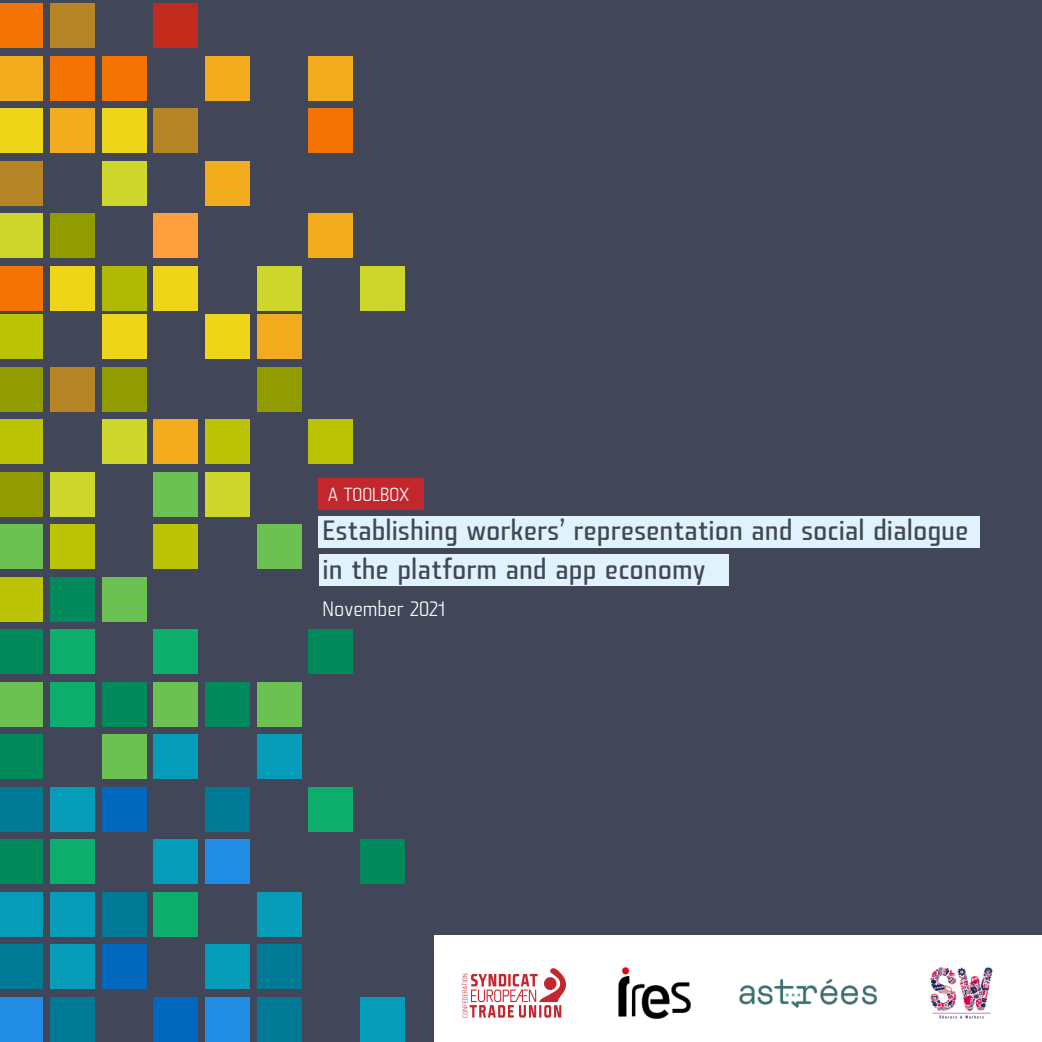
<style>
.page{position:relative;width:1042px;height:1042px;background:#414658}
.page>*{position:absolute;margin:0;border:0;box-sizing:border-box;transform-origin:0 0}
.t1{font:27.12px/38.7px "Fishmonger MR";color:#414658}
.t2{font:20.12px "Fishmonger ML";color:#fff}
.t3{font:18.38px "Fishmonger ML";color:#fff}
</style>
<div class="page">
<div style="left:360px;top:997px;width:45px;height:44px;background:#059cba"></div>
<div style="left:257px;top:997px;width:44px;height:44px;background:#007a94"></div>
<div style="left:205px;top:997px;width:45px;height:44px;background:#218ce3"></div>
<div style="left:154px;top:997px;width:44px;height:44px;background:#0069bd"></div>
<div style="left:50px;top:997px;width:44px;height:44px;background:#007a94"></div>
<div style="left:0;top:997px;width:43px;height:44px;background:#218ce3"></div>
<div style="left:205px;top:944px;width:45px;height:44px;background:#059cba"></div>
<div style="left:257px;top:944px;width:44px;height:44px;background:#007a94"></div>
<div style="left:102px;top:944px;width:44px;height:44px;background:#0069bd"></div>
<div style="left:50px;top:944px;width:44px;height:44px;background:#059cba"></div>
<div style="left:0;top:944px;width:43px;height:44px;background:#007a94"></div>
<div style="left:0;top:892px;width:43px;height:44px;background:#059cba"></div>
<div style="left:102px;top:892px;width:44px;height:44px;background:#007a94"></div>
<div style="left:154px;top:892px;width:44px;height:44px;background:#0dad6b"></div>
<div style="left:257px;top:892px;width:44px;height:44px;background:#059cba"></div>
<div style="left:0;top:839px;width:43px;height:45px;background:#008a5c"></div>
<div style="left:50px;top:839px;width:44px;height:45px;background:#0dad6b"></div>
<div style="left:154px;top:839px;width:44px;height:45px;background:#059cba"></div>
<div style="left:205px;top:839px;width:45px;height:45px;background:#218ce3"></div>
<div style="left:360px;top:839px;width:45px;height:45px;background:#008a5c"></div>
<div style="left:0;top:787px;width:43px;height:44px;background:#007a94"></div>
<div style="left:50px;top:787px;width:44px;height:44px;background:#059cba"></div>
<div style="left:102px;top:787px;width:44px;height:44px;background:#0069bd"></div>
<div style="left:308px;top:787px;width:45px;height:44px;background:#0dad6b"></div>
<div style="left:0;top:734px;width:43px;height:45px;background:#008a5c"></div>
<div style="left:102px;top:734px;width:44px;height:45px;background:#6bc252"></div>
<div style="left:154px;top:734px;width:44px;height:45px;background:#059cba"></div>
<div style="left:257px;top:734px;width:44px;height:45px;background:#059cba"></div>
<div style="left:0;top:682px;width:43px;height:44px;background:#6bc252"></div>
<div style="left:50px;top:682px;width:44px;height:44px;background:#0dad6b"></div>
<div style="left:102px;top:682px;width:44px;height:44px;background:#008a5c"></div>
<div style="left:154px;top:682px;width:44px;height:44px;background:#6bc252"></div>
<div style="left:205px;top:682px;width:45px;height:44px;background:#008a5c"></div>
<div style="left:0;top:629px;width:43px;height:45px;background:#008a5c"></div>
<div style="left:50px;top:629px;width:44px;height:45px;background:#0dad6b"></div>
<div style="left:154px;top:629px;width:44px;height:45px;background:#0dad6b"></div>
<div style="left:308px;top:629px;width:45px;height:45px;background:#008a5c"></div>
<div style="left:0;top:577px;width:43px;height:44px;background:#bac405"></div>
<div style="left:102px;top:577px;width:44px;height:44px;background:#6bc252"></div>
<div style="left:0;top:524px;width:43px;height:45px;background:#6bc252"></div>
<div style="left:50px;top:524px;width:44px;height:45px;background:#bac405"></div>
<div style="left:154px;top:524px;width:44px;height:45px;background:#bac405"></div>
<div style="left:257px;top:524px;width:44px;height:45px;background:#6bc252"></div>
<div style="left:205px;top:787px;width:45px;height:44px;background:#007a94"></div>
<div style="left:257px;top:682px;width:44px;height:44px;background:#6bc252"></div>
<div style="left:309px;top:108px;width:44px;height:45px;background:#f57303"></div>
<div style="left:154px;top:108px;width:44px;height:45px;background:#b58526"></div>
<div style="left:102px;top:108px;width:44px;height:45px;background:#edd617"></div>
<div style="left:50px;top:108px;width:44px;height:45px;background:#f2ab1c"></div>
<div style="left:0;top:108px;width:43px;height:45px;background:#edd617"></div>
<div style="left:205px;top:161px;width:45px;height:44px;background:#f2ab1c"></div>
<div style="left:102px;top:161px;width:44px;height:44px;background:#ccd62b"></div>
<div style="left:0;top:161px;width:43px;height:44px;background:#b58526"></div>
<div style="left:50px;top:213px;width:44px;height:45px;background:#919c00"></div>
<div style="left:0;top:213px;width:43px;height:45px;background:#ccd62b"></div>
<div style="left:360px;top:266px;width:45px;height:44px;background:#ccd62b"></div>
<div style="left:154px;top:266px;width:44px;height:44px;background:#edd617"></div>
<div style="left:102px;top:266px;width:44px;height:44px;background:#b0ba03"></div>
<div style="left:50px;top:266px;width:44px;height:44px;background:#edd617"></div>
<div style="left:0;top:266px;width:43px;height:44px;background:#f57303"></div>
<div style="left:257px;top:314px;width:44px;height:45px;background:#f2ab1c"></div>
<div style="left:205px;top:314px;width:45px;height:45px;background:#edd617"></div>
<div style="left:102px;top:314px;width:44px;height:45px;background:#edd617"></div>
<div style="left:0;top:314px;width:43px;height:45px;background:#bac405"></div>
<div style="left:257px;top:367px;width:44px;height:44px;background:#919c00"></div>
<div style="left:50px;top:367px;width:44px;height:44px;background:#b58526"></div>
<div style="left:0;top:367px;width:43px;height:44px;background:#919c00"></div>
<div style="left:309px;top:419px;width:44px;height:45px;background:#bac405"></div>
<div style="left:205px;top:419px;width:45px;height:45px;background:#bac405"></div>
<div style="left:154px;top:419px;width:44px;height:45px;background:#f2ab1c"></div>
<div style="left:102px;top:419px;width:44px;height:45px;background:#ccd62b"></div>
<div style="left:0;top:419px;width:43px;height:45px;background:#bac405"></div>
<div style="left:154px;top:472px;width:44px;height:44px;background:#6bc252"></div>
<div style="left:205px;top:472px;width:45px;height:44px;background:#ccd62b"></div>
<div style="left:50px;top:472px;width:44px;height:44px;background:#ccd62b"></div>
<div style="left:0;top:472px;width:43px;height:44px;background:#919c00"></div>
<div style="left:309px;top:213px;width:44px;height:45px;background:#f2ab1c"></div>
<div style="left:154px;top:213px;width:44px;height:45px;background:#ff9e3d"></div>
<div style="left:257px;top:266px;width:44px;height:44px;background:#ccd62b"></div>
<div style="left:102px;top:367px;width:44px;height:44px;background:#919c00"></div>
<div style="left:0;top:3px;width:43px;height:45px;background:#f57303"></div>
<div style="left:50px;top:3px;width:44px;height:45px;background:#b58526"></div>
<div style="left:154px;top:3px;width:44px;height:45px;background:#c22b1c"></div>
<div style="left:0;top:56px;width:43px;height:44px;background:#f2ab1c"></div>
<div style="left:50px;top:56px;width:44px;height:44px;background:#f57303"></div>
<div style="left:102px;top:56px;width:44px;height:44px;background:#f57303"></div>
<div style="left:205px;top:56px;width:45px;height:44px;background:#f2ab1c"></div>
<div style="left:309px;top:56px;width:44px;height:44px;background:#f2ab1c"></div>
<div style="left:50px;top:892px;width:44px;height:44px;background:#059cba"></div>
<div style="left:50px;top:577px;width:44px;height:44px;background:#008a5c"></div>
<div style="left:318px;top:478px;width:106px;height:32px;background:#c4262e"></div>
<div style="left:318px;top:516px;width:662px;height:31px;background:#e0f2fb"></div>
<div style="left:318px;top:554px;width:410px;height:32px;background:#e0f2fb"></div>
<div style="left:434px;top:935px;width:608px;height:107px;background:#fff"></div>
<img style="left:618px;top:967px;width:73px;height:52px">
<img style="left:739px;top:979px;width:138px;height:29px">
<img style="left:930px;top:967px;width:63px;height:52px">
<svg style="left:462px;top:968px;width:104px;height:49px"></svg>
<p class="t3" style="left:328px;top:484px;width:83px">A TOOLBOX</p>
<p class="t1" style="left:323px;top:511px;width:647px">Establishing workers’ representation and social dialogue in the platform and app economy</p>
<p class="t2" style="left:323px;top:597px;width:124px">November 2021</p>
</div>
